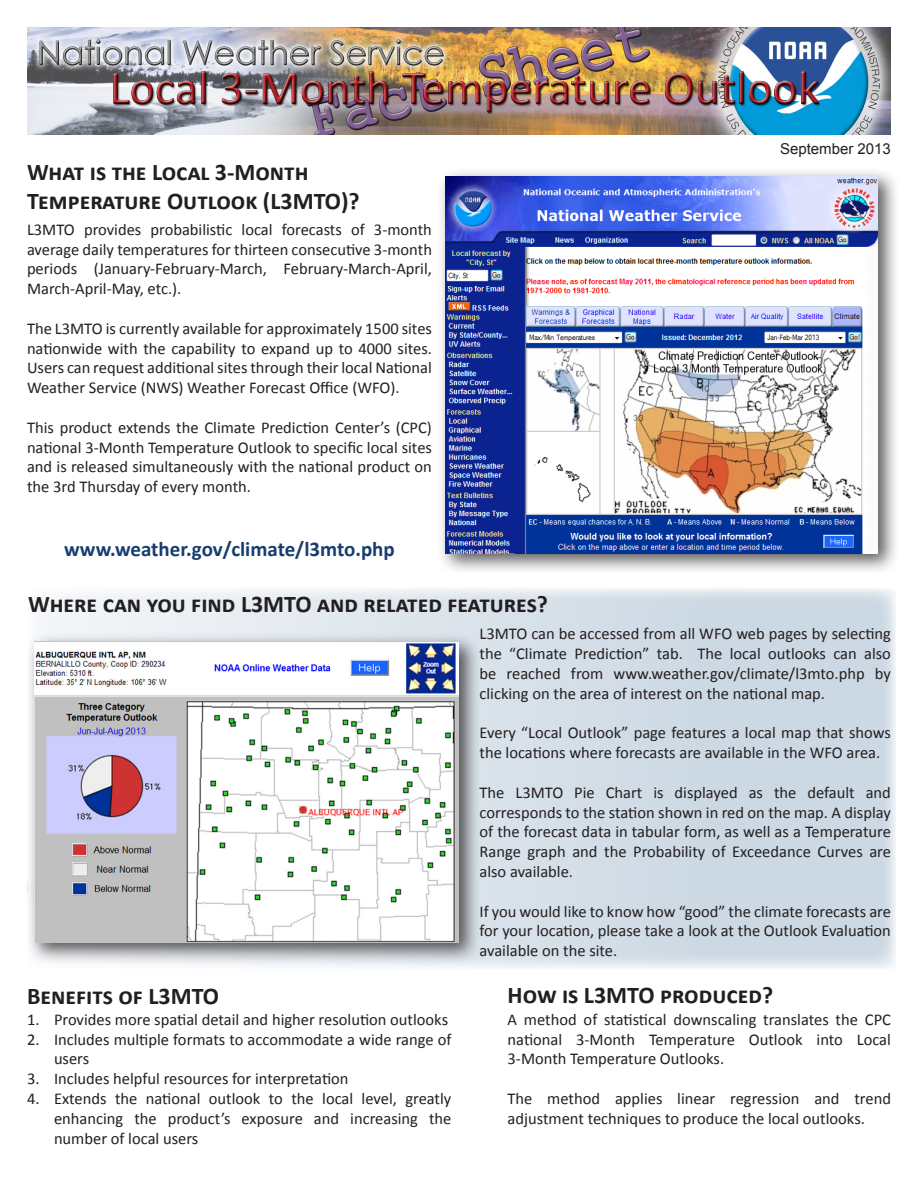
<style>
.page{position:relative;width:918px;height:1188px;background:#fff}
.page>*{position:absolute;margin:0;border:0;box-sizing:border-box;transform-origin:0 0}
.Standard_Paragraph{font:700 24px/28.8px "Calibri";color:#231f20}
.Standard_Paragraph-2{font:700 21px "Calibri";color:#173d70}
.Standard_Paragraph-3{font:16.5px/19.8px "Calibri";color:#231f20;text-align:justify}
.t1{font:15px "Arial";color:#231f20}
</style>
<div class="page">
<svg style="left:40px;top:588px;width:856px;height:380px;fill:#d0dce6"></svg>
<img style="left:27px;top:27px;width:864px;height:108px">
<div style="left:437px;top:168px;width:463px;height:407px;background:#231f20;opacity:.75"></div>
<img style="left:446px;top:176px;width:432px;height:377px">
<div style="left:26px;top:633px;width:455px;height:332px;background:#231f20;opacity:.75"></div>
<img style="left:35px;top:641px;width:424px;height:302px">
<p class="Standard_Paragraph" style="left:27px;top:158px;width:334px">What is the Local 3-Month<br>Temperature Outlook (L3MTO)?</p>
<p class="Standard_Paragraph-3" style="left:27px;top:220px;width:407px">L3MTO provides probabilistic local forecasts of 3-month average daily temperatures for thirteen consecutive 3-month periods (January-February-March, February-March-April, March-April-May, etc.).</p>
<p class="Standard_Paragraph-3" style="left:27px;top:319px;width:407px">The L3MTO is currently available for approximately 1500 sites nationwide with the capability to expand up to 4000 sites.<br>Users can request additional sites through their local National Weather Service (NWS) Weather Forecast Office (WFO).</p>
<p class="Standard_Paragraph-3" style="left:27px;top:418px;width:407px">This product extends the Climate Prediction Center’s (CPC) national 3-Month Temperature Outlook to specific local sites and is released simultaneously with the national product on the 3rd Thursday of every month.</p>
<p class="Standard_Paragraph-2" style="left:64px;top:535px;width:332px">www.weather.gov/climate/l3mto.php</p>
<p class="t1" style="left:780px;top:139px;width:112px">September 2013</p>
<p class="Standard_Paragraph" style="left:28px;top:590px;width:522px">Where can you find L3MTO and related features?</p>
<p class="Standard_Paragraph-3" style="left:480px;top:624px;width:413px">L3MTO can be accessed from all WFO web pages by selecting the “Climate Prediction” tab. The local outlooks can also be reached from www.weather.gov/climate/l3mto.php by clicking on the area of interest on the national map.</p>
<p class="Standard_Paragraph-3" style="left:480px;top:723px;width:413px">Every “Local Outlook” page features a local map that shows the locations where forecasts are available in the WFO area.</p>
<p class="Standard_Paragraph-3" style="left:480px;top:782px;width:413px">The L3MTO Pie Chart is displayed as the default and corresponds to the station shown in red on the map. A display of the forecast data in tabular form, as well as a Temperature Range graph and the Probability of Exceedance Curves are also available.</p>
<p class="Standard_Paragraph-3" style="left:480px;top:901px;width:413px">If you would like to know how “good” the climate forecasts are for your location, please take a look at the Outlook Evaluation available on the site.</p>
<p class="Standard_Paragraph" style="left:27px;top:981px;width:194px">Benefits of L3MTO</p>
<p class="Standard_Paragraph-3" style="left:27px;top:1010px;width:423px">1. Provides more spatial detail and higher resolution outlooks</p>
<p class="Standard_Paragraph-3" style="left:54px;top:1029px;width:399px;text-indent:-27px">2. Includes multiple formats to accommodate a wide range of users</p>
<p class="Standard_Paragraph-3" style="left:27px;top:1069px;width:323px">3. Includes helpful resources for interpretation</p>
<p class="Standard_Paragraph-3" style="left:54px;top:1089px;width:399px;text-indent:-27px">4. Extends the national outlook to the local level, greatly enhancing the product’s exposure and increasing the number of local users</p>
<p class="Standard_Paragraph" style="left:508px;top:981px;width:267px">How is L3MTO produced?</p>
<p class="Standard_Paragraph-3" style="left:508px;top:1010px;width:385px">A method of statistical downscaling translates the CPC national 3-Month Temperature Outlook into Local 3-Month Temperature Outlooks.</p>
<p class="Standard_Paragraph-3" style="left:508px;top:1089px;width:385px">The method applies linear regression and trend adjustment techniques to produce the local outlooks.</p>
</div>
